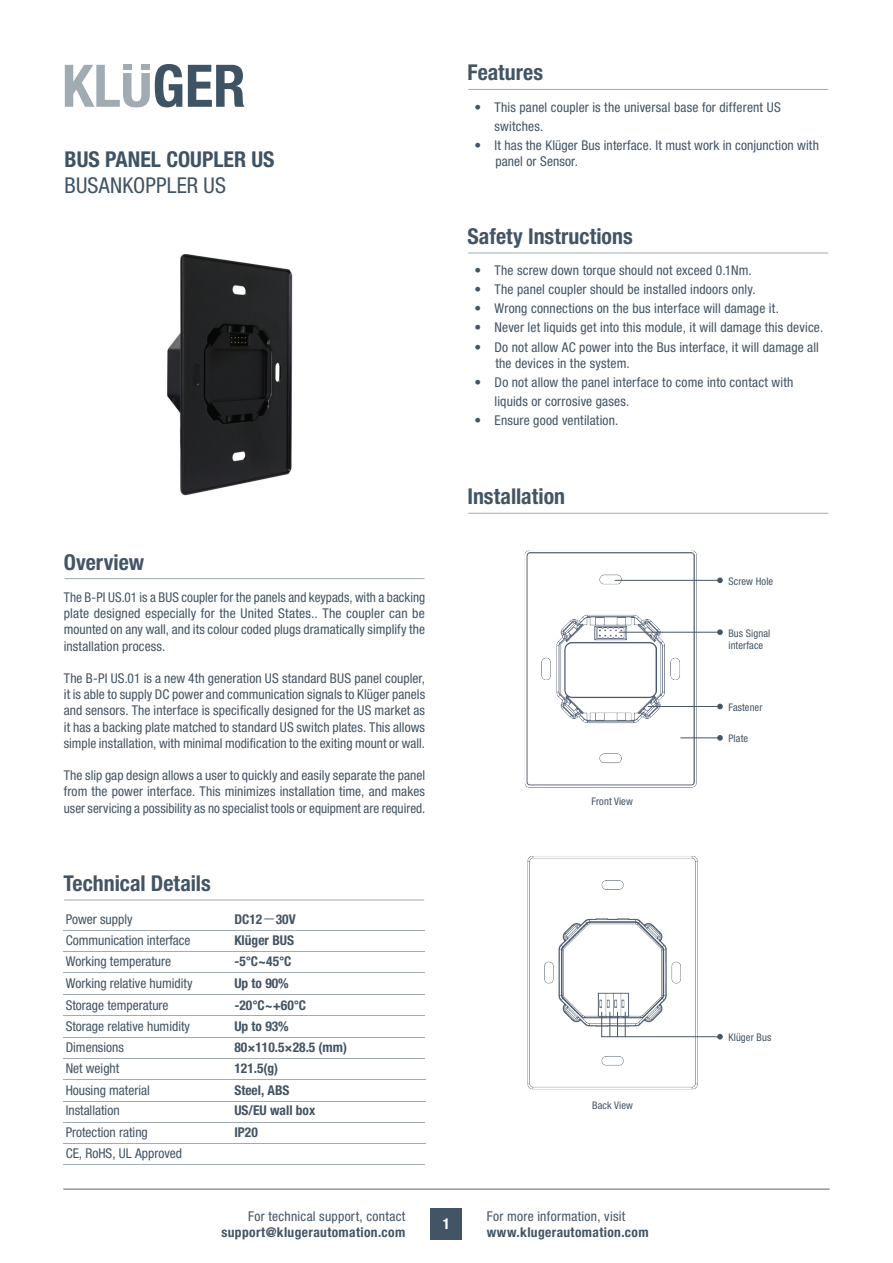
<style>
.page{position:relative;width:893px;height:1263px;background:#fff}
.page>*{position:absolute;margin:0;border:0;box-sizing:border-box;transform-origin:0 0}
.t1{font:700 condensed 21.9px "Helvetica Neue LT Std";color:#435464}
.t2{font:700 condensed 21.9px "Helvetica Neue LT Std";color:#3e5364}
.t3{font:condensed 21.9px "Helvetica Neue LT Std";letter-spacing:.01em;color:#3e5364}
.t4{font:700 condensed 15px "Helvetica Neue LT Std";color:#fff}
.t5{font:condensed 13.5px/16.2px "Helvetica Neue LT Std";letter-spacing:.01em;color:#435464}
.t6{font:700 condensed 13.5px "Helvetica Neue LT Std";color:#435464}
.t7{font:700 condensed 13.5px "Helvetica Neue LT Std";letter-spacing:.025em;color:#435464}
.t8{font:condensed 10.5px/12.6px "Helvetica Neue LT Std";letter-spacing:.01em;color:#435464}
.s1{font-family:"Koz Go Pr 6 N";font-weight:400;font-stretch:normal}
</style>
<div class="page">
<svg style="left:65px;top:64px;width:117px;height:43px"></svg>
<svg style="left:188px;top:65px;width:57px;height:42px"></svg>
<div style="left:123px;top:65px;width:9px;height:5px;background:#a1abb2"></div>
<div style="left:141px;top:65px;width:9px;height:5px;background:#a1abb2"></div>
<hr style="left:63px;top:1189px;width:766px;height:1px;background:#606160">
<div style="left:431px;top:1208px;width:31px;height:31px;background:#435464"></div>
<hr style="left:64px;top:578px;width:360px;height:1px;background:#a1abb2">
<hr style="left:468px;top:89px;width:360px;height:1px;background:#a1abb2">
<hr style="left:468px;top:253px;width:360px;height:1px;background:#a1abb2">
<hr style="left:468px;top:513px;width:360px;height:1px;background:#a1abb2">
<hr style="left:63px;top:930px;width:362px;height:1px;background:#a1abb2">
<hr style="left:63px;top:951px;width:362px;height:1px;background:#a1abb2">
<hr style="left:63px;top:972px;width:362px;height:1px;background:#a1abb2">
<hr style="left:63px;top:994px;width:362px;height:1px;background:#a1abb2">
<hr style="left:63px;top:1015px;width:362px;height:1px;background:#a1abb2">
<hr style="left:63px;top:1037px;width:362px;height:1px;background:#a1abb2">
<hr style="left:63px;top:1058px;width:362px;height:1px;background:#a1abb2">
<hr style="left:63px;top:1122px;width:362px;height:1px;background:#a1abb2">
<hr style="left:63px;top:1079px;width:363px;height:1px;background:#a1abb2">
<hr style="left:63px;top:1101px;width:363px;height:1px;background:#a1abb2">
<hr style="left:63px;top:1164px;width:362px;height:1px;background:#a1abb2">
<hr style="left:63px;top:1143px;width:363px;height:1px;background:#a1abb2">
<hr style="left:64px;top:899px;width:360px;height:1px;background:#a1abb2">
<img style="left:527px;top:856px;width:171px;height:234px">
<img style="left:524px;top:550px;width:174px;height:238px">
<hr style="left:619px;top:632px;width:101px;height:1px;background:#47556a">
<svg style="left:717px;top:629px;width:6px;height:6px"></svg>
<hr style="left:615px;top:580px;width:105px;height:1px;background:#47556a">
<svg style="left:717px;top:577px;width:6px;height:6px"></svg>
<hr style="left:681px;top:737px;width:39px;height:1px;background:#47556a">
<svg style="left:717px;top:735px;width:6px;height:6px"></svg>
<hr style="left:648px;top:706px;width:72px;height:1px;background:#47556a">
<svg style="left:717px;top:704px;width:6px;height:5px"></svg>
<hr style="left:602px;top:1036px;width:118px;height:1px;background:#47556a">
<svg style="left:717px;top:1034px;width:6px;height:5px"></svg>
<svg style="left:601px;top:1012px;width:1px;height:25px"></svg>
<svg style="left:609px;top:1012px;width:1px;height:25px"></svg>
<svg style="left:617px;top:1012px;width:1px;height:24px"></svg>
<svg style="left:625px;top:1012px;width:1px;height:25px"></svg>
<img style="left:167px;top:253px;width:126px;height:243px">
<h1 class="t2" style="left:65px;top:146px;width:211px">BUS PANEL COUPLER US</h1>
<h1 class="t3" style="left:65px;top:172px;width:163px">BUSANKOPPLER US</h1>
<h1 class="t1" style="left:467px;top:59px;width:77px">Features</h1>
<p class="t5" style="left:494px;top:97px;width:288px;line-height:19.2px;text-indent:-20px">• This panel coupler is the universal base for different US switches.</p>
<p class="t5" style="left:495px;top:137px;width:325px;text-indent:-21px">• It has the Klüger Bus interface. It must work in conjunction with panel or Sensor.</p>
<h1 class="t1" style="left:467px;top:223px;width:167px">Safety Instructions</h1>
<p class="t5" style="left:474px;top:262px;width:279px">• The screw down torque should not exceed 0.1Nm.</p>
<p class="t5" style="left:474px;top:281px;width:283px">• The panel coupler should be installed indoors only.</p>
<p class="t5" style="left:474px;top:300px;width:306px">• Wrong connections on the bus interface will damage it.</p>
<p class="t5" style="left:474px;top:319px;width:350px">• Never let liquids get into this module, it will damage this device.</p>
<p class="t5" style="left:495px;top:339px;width:325px;text-indent:-21px">• Do not allow AC power into the Bus interface, it will damage all the devices in the system.</p>
<p class="t5" style="left:495px;top:372px;width:300px;line-height:19.2px;text-indent:-20px">• Do not allow the panel interface to come into contact with liquids or corrosive gases.</p>
<p class="t5" style="left:474px;top:412px;width:146px">• Ensure good ventilation.</p>
<h1 class="t1" style="left:64px;top:548px;width:82px">Overview</h1>
<p class="t5" style="left:64px;top:589px;width:363px;text-align:justify">The B-PI US.01 is a BUS coupler for the panels and keypads, with a backing plate designed especially for the United States.. The coupler can be mounted on any wall, and its colour coded plugs dramatically simplify the installation process.</p>
<p class="t5" style="left:64px;top:670px;width:363px;text-align:justify">The B-PI US.01 is a new 4th generation US standard BUS panel coupler, it is able to supply DC power and communication signals to Klüger panels and sensors. The interface is specifically designed for the US market as it has a backing plate matched to standard US switch plates. This allows simple installation, with minimal modification to the exiting mount or wall.</p>
<p class="t5" style="left:64px;top:767px;width:363px;text-align:justify">The slip gap design allows a user to quickly and easily separate the panel from the power interface. This minimizes installation time, and makes user servicing a possibility as no specialist tools or equipment are required.</p>
<h1 class="t1" style="left:467px;top:483px;width:99px">Installation</h1>
<p class="t8" style="left:591px;top:795px;width:43px">Front View</p>
<h1 class="t1" style="left:63px;top:870px;width:149px">Technical Details</h1>
<p class="t5" style="left:66px;top:911px;width:68px">Power supply</p>
<p class="t6" style="left:234px;top:911px;width:63px">DC12<span class="s1">－</span>30V</p>
<p class="t5" style="left:66px;top:932px;width:126px">Communication interface</p>
<p class="t6" style="left:234px;top:932px;width:61px">Klüger BUS</p>
<p class="t5" style="left:66px;top:953px;width:107px">Working temperature</p>
<p class="t6" style="left:234px;top:953px;width:59px">-5°C~45°C</p>
<p class="t5" style="left:66px;top:975px;width:128px">Working relative humidity</p>
<p class="t6" style="left:234px;top:975px;width:56px">Up to 90%</p>
<p class="t5" style="left:66px;top:996px;width:104px">Storage temperature</p>
<p class="t6" style="left:234px;top:996px;width:73px">-20°C~+60°C</p>
<p class="t5" style="left:66px;top:1018px;width:126px">Storage relative humidity</p>
<p class="t6" style="left:234px;top:1018px;width:56px">Up to 93%</p>
<p class="t5" style="left:66px;top:1039px;width:60px">Dimensions</p>
<p class="t6" style="left:234px;top:1039px;width:114px">80×110.5×28.5 (mm)</p>
<p class="t5" style="left:66px;top:1060px;width:55px">Net weight</p>
<p class="t6" style="left:234px;top:1060px;width:45px">121.5(g)</p>
<p class="t5" style="left:66px;top:1082px;width:86px">Housing material</p>
<p class="t6" style="left:234px;top:1082px;width:57px">Steel, ABS</p>
<p class="t5" style="left:66px;top:1102px;width:55px">Installation</p>
<p class="t6" style="left:234px;top:1102px;width:82px">US/EU wall box</p>
<p class="t5" style="left:66px;top:1124px;width:84px">Protection rating</p>
<p class="t6" style="left:234px;top:1124px;width:25px">IP20</p>
<p class="t5" style="left:66px;top:1145px;width:118px">CE, RoHS, UL Approved</p>
<p class="t5" style="left:248px;top:1208px;width:159px">For technical support, contact</p>
<p class="t7" style="left:222px;top:1224px;width:185px">support@klugerautomation.com</p>
<p class="t4" style="left:443px;top:1214px;width:9px">1</p>
<p class="t8" style="left:592px;top:1098px;width:42px">Back View</p>
<p class="t5" style="left:487px;top:1208px;width:140px">For more information, visit</p>
<p class="t7" style="left:487px;top:1224px;width:163px">www.klugerautomation.com</p>
<p class="t8" style="left:728px;top:575px;width:46px">Screw Hole</p>
<p class="t8" style="left:728px;top:626px;width:43px">Bus Signal interface</p>
<p class="t8" style="left:728px;top:700px;width:36px">Fastener</p>
<p class="t8" style="left:728px;top:732px;width:21px">Plate</p>
<p class="t8" style="left:728px;top:1031px;width:44px">Klüger Bus</p>
</div>
